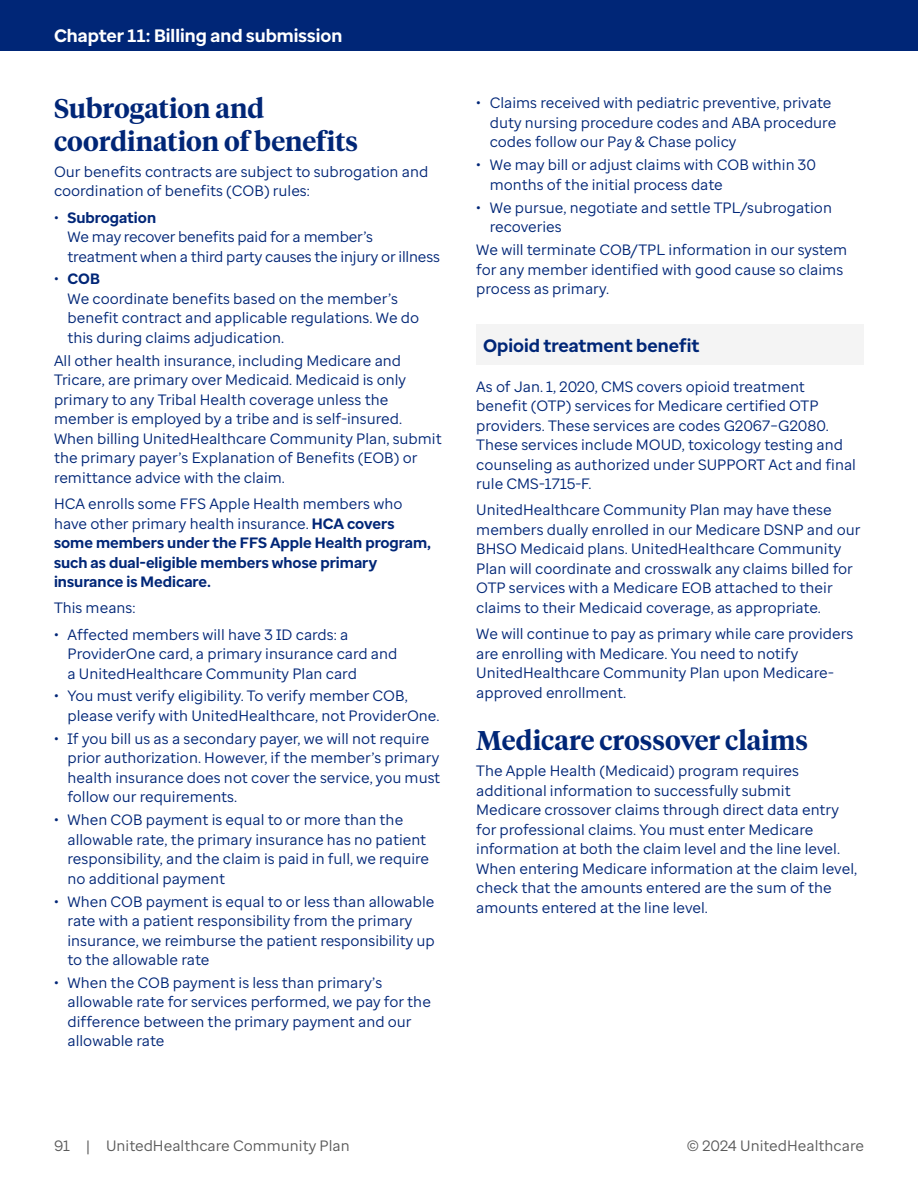
<style>
.page{position:relative;width:918px;height:1188px;background:#fff}
.page>*{position:absolute;margin:0;border:0;box-sizing:border-box;transform-origin:0 0}
.H4{font:600 27px/32.4px "UHC Serif Headline";color:#002677}
.t1{font:700 18px "Enterprise Sans";color:#fff}
.H5_Sans_Gray_Shading{font:700 18px "Enterprise Sans";color:#002677}
.Body{font:15px/19.5px "Enterprise Sans";color:#002677}
.Body-2{font:700 15px/19.5px "Enterprise Sans";color:#002677}
.t2{font:15px "Enterprise Sans";color:#5a5a5a}
.s1{font-weight:700}
.s2{font-weight:400}
</style>
<div class="page">
<div style="left:0;top:0;width:918px;height:51px;background:#002677"></div>
<div style="left:476px;top:325px;width:388px;height:40px;background:#f4f4f4"></div>
<p class="t1" style="left:54px;top:24px;width:290px">Chapter 11: Billing and submission</p>
<p class="H4" style="left:54px;top:91px;width:306px">Subrogation and coordination of benefits</p>
<p class="Body" style="left:54px;top:162px;width:376px">Our benefits contracts are subject to subrogation and coordination of benefits (COB) rules:</p>
<p class="Body" style="left:68px;top:207px;width:374px;text-indent:-14px">• <span class="s1">Subrogation<br></span>We may recover benefits paid for a member’s treatment when a third party causes the injury or illness</p>
<p class="Body" style="left:68px;top:269px;width:353px;text-indent:-14px">• <span class="s1">COB<br></span>We coordinate benefits based on the member’s benefit contract and applicable regulations. We do this during claims adjudication.</p>
<p class="Body" style="left:54px;top:351px;width:389px">All other health insurance, including Medicare and Tricare, are primary over Medicaid. Medicaid is only primary to any Tribal Health coverage unless the member is employed by a tribe and is self-insured.<br>When billing UnitedHealthcare Community Plan, submit the primary payer’s Explanation of Benefits (EOB) or remittance advice with the claim.</p>
<p class="Body-2" style="left:54px;top:494px;width:379px"><span class="s2">HCA enrolls some FFS Apple Health members who have other primary health insurance.</span> HCA covers some members under the FFS Apple Health program, such as dual-eligible members whose primary insurance is Medicare.</p>
<p class="Body" style="left:54px;top:598px;width:83px">This means:</p>
<p class="Body" style="left:68px;top:624px;width:332px;text-indent:-14px">• Affected members will have 3 ID cards: a<br>ProviderOne card, a primary insurance card and a UnitedHealthcare Community Plan card</p>
<p class="Body" style="left:68px;top:686px;width:374px;text-indent:-14px">• You must verify eligibility. To verify member COB, please verify with UnitedHealthcare, not ProviderOne.</p>
<p class="Body" style="left:68px;top:729px;width:374px;text-indent:-14px">• If you bill us as a secondary payer, we will not require prior authorization. However, if the member’s primary health insurance does not cover the service, you must follow our requirements.</p>
<p class="Body" style="left:68px;top:810px;width:363px;text-indent:-14px">• When COB payment is equal to or more than the allowable rate, the primary insurance has no patient responsibility, and the claim is paid in full, we require no additional payment</p>
<p class="Body" style="left:68px;top:891px;width:369px;text-indent:-14px">• When COB payment is equal to or less than allowable rate with a patient responsibility from the primary insurance, we reimburse the patient responsibility up to the allowable rate</p>
<p class="Body" style="left:68px;top:973px;width:365px;text-indent:-14px">• When the COB payment is less than primary’s allowable rate for services performed, we pay for the difference between the primary payment and our allowable rate</p>
<p class="Body" style="left:490px;top:93px;width:348px;text-indent:-14px">• Claims received with pediatric preventive, private duty nursing procedure codes and ABA procedure codes follow our Pay &amp; Chase policy</p>
<p class="Body" style="left:490px;top:155px;width:328px;text-indent:-14px">• We may bill or adjust claims with COB within 30 months of the initial process date</p>
<p class="Body" style="left:490px;top:198px;width:344px;text-indent:-14px">• We pursue, negotiate and settle TPL/subrogation recoveries</p>
<p class="Body" style="left:476px;top:240px;width:372px">We will terminate COB/TPL information in our system for any member identified with good cause so claims process as primary.</p>
<p class="H5_Sans_Gray_Shading" style="left:483px;top:334px;width:218px">Opioid treatment benefit</p>
<p class="Body" style="left:476px;top:376px;width:381px">As of Jan. 1, 2020, CMS covers opioid treatment benefit (OTP) services for Medicare certified OTP providers. These services are codes G2067–G2080.<br>These services include MOUD, toxicology testing and counseling as authorized under SUPPORT Act and final rule CMS-1715-F.</p>
<p class="Body" style="left:476px;top:500px;width:386px">UnitedHealthcare Community Plan may have these members dually enrolled in our Medicare DSNP and our BHSO Medicaid plans. UnitedHealthcare Community Plan will coordinate and crosswalk any claims billed for OTP services with a Medicare EOB attached to their claims to their Medicaid coverage, as appropriate.</p>
<p class="Body" style="left:476px;top:624px;width:379px">We will continue to pay as primary while care providers are enrolling with Medicare. You need to notify UnitedHealthcare Community Plan upon Medicare&shy;approved enrollment.</p>
<p class="H4" style="left:476px;top:723px;width:333px">Medicare crossover claims</p>
<p class="Body" style="left:476px;top:761px;width:382px">The Apple Health (Medicaid) program requires additional information to successfully submit Medicare crossover claims through direct data entry for professional claims. You must enter Medicare information at both the claim level and the line level.<br>When entering Medicare information at the claim level, check that the amounts entered are the sum of the amounts entered at the line level.</p>
<p class="t2" style="left:54px;top:1136px;width:297px">91 | UnitedHealthcare Community Plan</p>
<p class="t2" style="left:687px;top:1136px;width:178px">© 2024 UnitedHealthcare</p>
</div>
